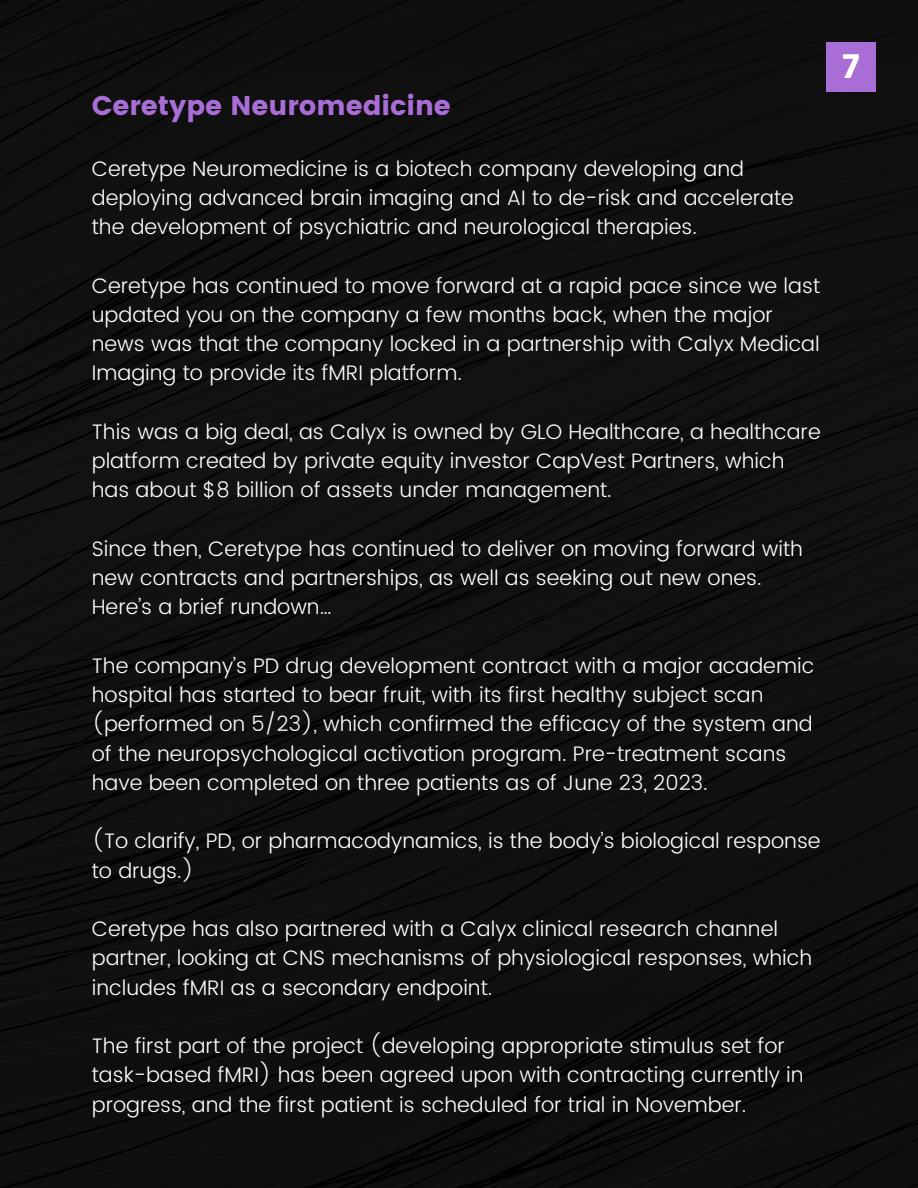
<style>
.page{position:relative;width:918px;height:1188px;background:#101010}
.page>*{position:absolute;margin:0;border:0;box-sizing:border-box;transform-origin:0 0}
.t1{font:33px "Poppins";color:#fff}
.t2{font:27px "Poppins";color:#a96dd6}
.t3{font:300 21px/29.2px "Poppins";color:#fefefe}
</style>
<div class="page">
<div style="left:826px;top:42px;width:50px;height:50px;background:#a96dd6"></div>
<p class="t2" style="left:92px;top:90px;width:361px">Ceretype Neuromedicine</p>
<p class="t3" style="left:92px;top:154px;width:704px">Ceretype Neuromedicine is a biotech company developing and deploying advanced brain imaging and AI to de-risk and accelerate the development of psychiatric and neurological therapies.</p>
<p class="t3" style="left:92px;top:271px;width:730px">Ceretype has continued to move forward at a rapid pace since we last updated you on the company a few months back, when the major news was that the company locked in a partnership with Calyx Medical Imaging to provide its fMRI platform.</p>
<p class="t3" style="left:92px;top:417px;width:730px">This was a big deal, as Calyx is owned by GLO Healthcare, a healthcare platform created by private equity investor CapVest Partners, which has about $8 billion of assets under management.</p>
<p class="t3" style="left:92px;top:534px;width:713px">Since then, Ceretype has continued to deliver on moving forward with new contracts and partnerships, as well as seeking out new ones.</p>
<p class="t3" style="left:92px;top:593px;width:241px">Here’s a brief rundown…</p>
<p class="t3" style="left:92px;top:651px;width:724px">The company’s PD drug development contract with a major academic hospital has started to bear fruit, with its first healthy subject scan (performed on 5/23), which confirmed the efficacy of the system and of the neuropsychological activation program. Pre-treatment scans have been completed on three patients as of June 23, 2023.</p>
<p class="t3" style="left:92px;top:827px;width:730px">(To clarify, PD, or pharmacodynamics, is the body’s biological response to drugs.)</p>
<p class="t3" style="left:92px;top:914px;width:722px">Ceretype has also partnered with a Calyx clinical research channel partner, looking at CNS mechanisms of physiological responses, which includes fMRI as a secondary endpoint.</p>
<p class="t3" style="left:92px;top:1031px;width:713px">The first part of the project (developing appropriate stimulus set for task-based fMRI) has been agreed upon with contracting currently in progress, and the first patient is scheduled for trial in November.</p>
<p class="t1" style="left:842px;top:47px;width:20px">7</p>
</div>
